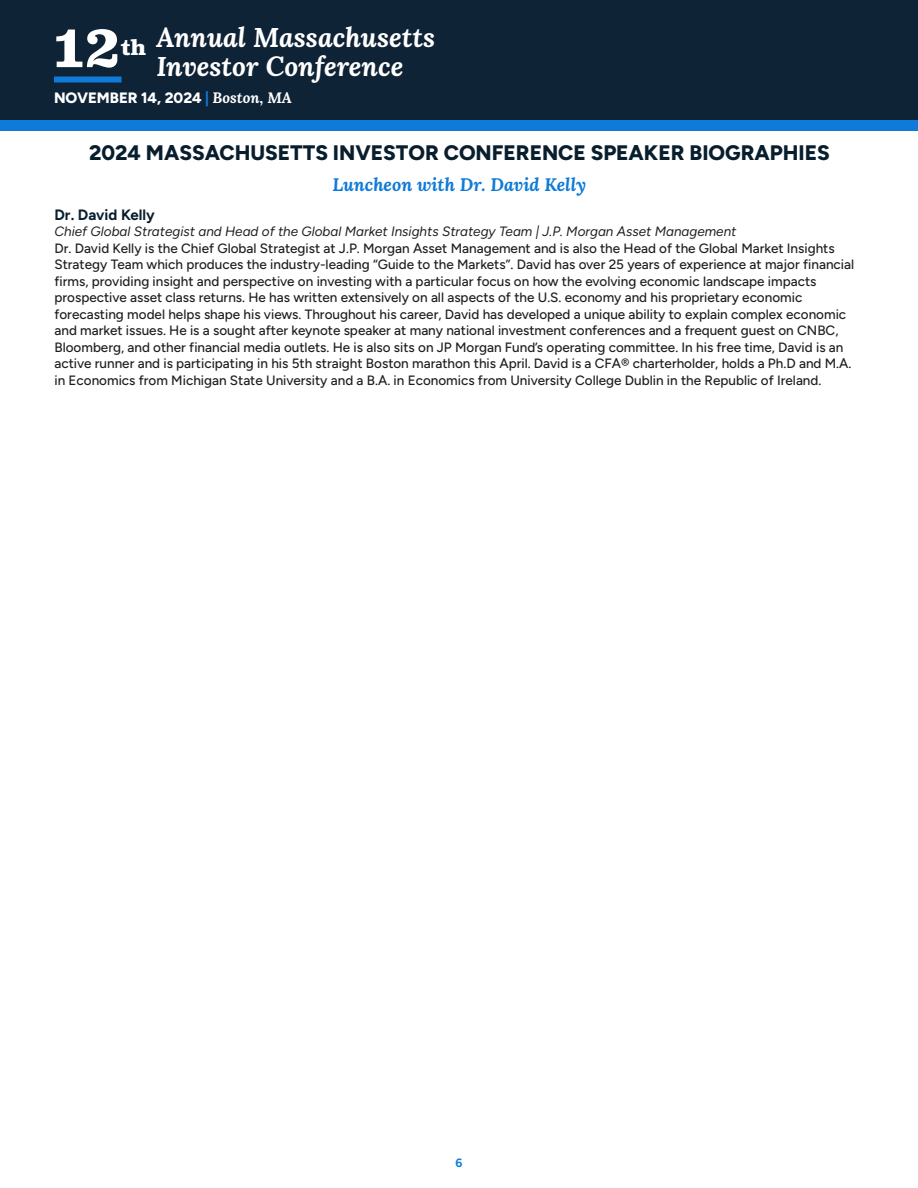
<style>
.page{position:relative;width:918px;height:1188px;background:#fff}
.page>*{position:absolute;margin:0;border:0;box-sizing:border-box;transform-origin:0 0}
.t1{font:700 54px "Clarendon Text Pro";color:#fff}
.t2{font:italic 700 27px/28.5px "Lora";color:#fff;text-align:center}
.t3{font:800 21px "Figtree";color:#091e2d}
.t4{font:italic 700 18px "Lora";color:#0f7ad8}
.t5{font:800 15px "Figtree";color:#fff}
.t6{font:700 15px "Figtree";color:#091e2d}
.t7{font:500 13.5px/16.5px "Figtree";color:#231f20}
.t8{font:italic 13.5px "Figtree";color:#231f20}
.t9{font:700 12px "Figtree";color:#0f7ad8}
.s1{color:#0f7ad8}
.s2{font-family:"Lora";font-weight:700;font-style:italic}
</style>
<div class="page">
<div style="left:0;top:0;width:918px;height:125px;background:#0f2337"></div>
<div style="left:54px;top:76px;width:68px;height:6px;background:#0f7ad8"></div>
<div style="left:0;top:120px;width:918px;height:11px;background:#0f7ad8"></div>
<h1 class="t1" style="left:54px;top:16px;width:68px">12</h1>
<h2 class="t2" style="left:121px;top:23px;width:316px"><sub>th</sub> Annual Massachusetts<br>Investor Conference</h2>
<p class="t5" style="left:54px;top:89px;width:239px">NOVEMBER 14, 2024 <span class="s1">|</span> <span class="s2">Boston, MA</span></p>
<h3 class="t3" style="left:89px;top:140px;width:742px">2024 MASSACHUSETTS INVESTOR CONFERENCE SPEAKER BIOGRAPHIES</h3>
<p class="t4" style="left:333px;top:172px;width:255px">Luncheon with Dr. David Kelly</p>
<p class="t6" style="left:54px;top:206px;width:102px">Dr. David Kelly</p>
<p class="t8" style="left:54px;top:224px;width:683px">Chief Global Strategist and Head of the Global Market Insights Strategy Team | J.P. Morgan Asset Management</p>
<p class="t7" style="left:54px;top:240px;width:801px">Dr. David Kelly is the Chief Global Strategist at J.P. Morgan Asset Management and is also the Head of the Global Market Insights<br>Strategy Team which produces the industry-leading “Guide to the Markets”. David has over 25 years of experience at major financial firms, providing insight and perspective on investing with a particular focus on how the evolving economic landscape impacts</p>
<p class="t7" style="left:54px;top:289px;width:749px">prospective asset class returns. He has written extensively on all aspects of the U.S. economy and his proprietary economic</p>
<p class="t7" style="left:54px;top:306px;width:798px">forecasting model helps shape his views. Throughout his career, David has developed a unique ability to explain complex economic and market issues. He is a sought after keynote speaker at many national investment conferences and a frequent guest on CNBC, Bloomberg, and other financial media outlets. He is also sits on JP Morgan Fund’s operating committee. In his free time, David is an active runner and is participating in his 5th straight Boston marathon this April. David is a CFA® charterholder, holds a Ph.D and M.A. in Economics from Michigan State University and a B.A. in Economics from University College Dublin in the Republic of Ireland.</p>
<p class="t9" style="left:456px;top:1156px;width:8px">6</p>
</div>
